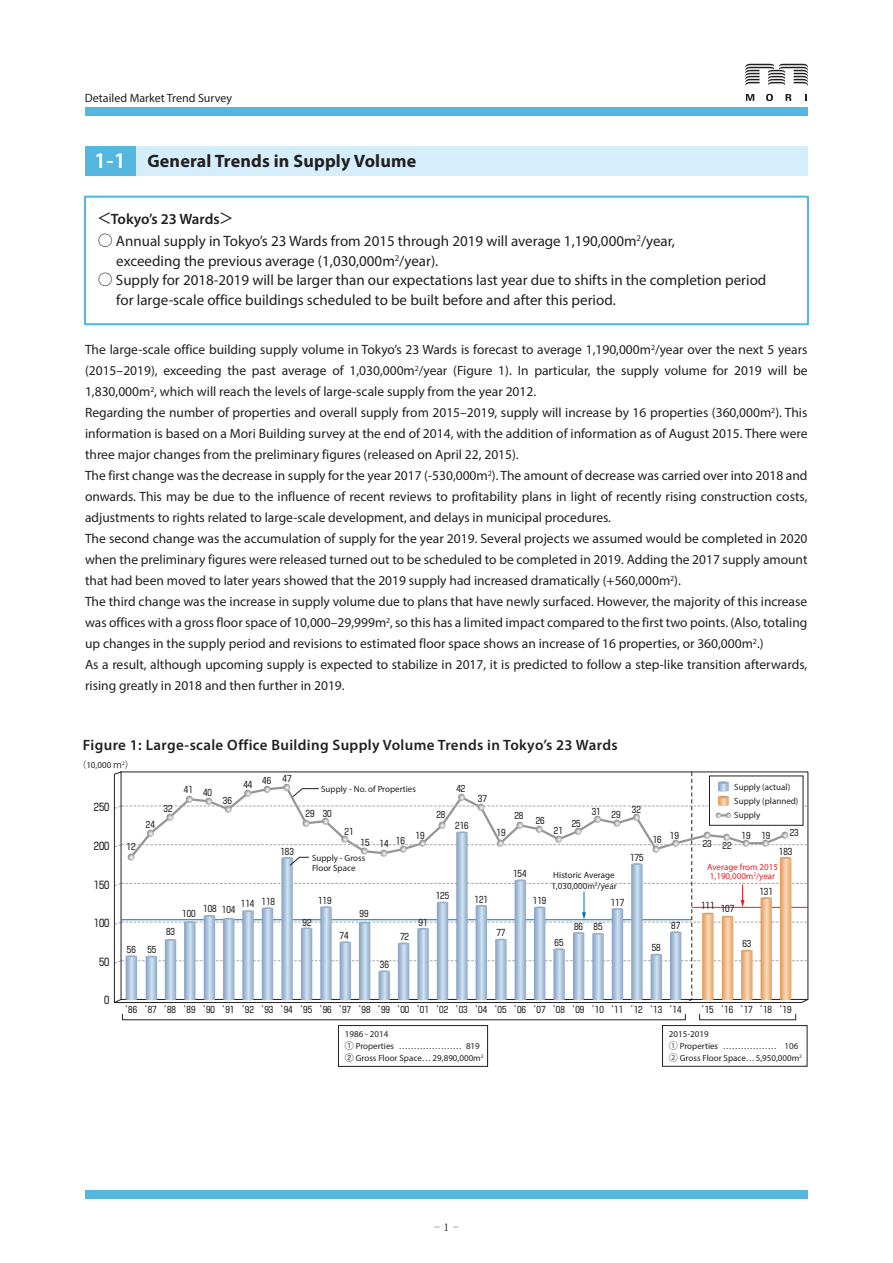
<style>
.page{position:relative;width:893px;height:1263px;background:#fff}
.page>*{position:absolute;margin:0;border:0;box-sizing:border-box;transform-origin:0 0}
.t1{font:700 18px "Myriad Pro";letter-spacing:.01em;color:#231f20}
.t2{font:15px/19.5px "Myriad Pro";color:#231f20}
.t3{font:600 15px "Myriad Pro";letter-spacing:.025em;color:#231f20}
.t4{font:600 15px "Myriad Pro";color:#231f20}
.t5{font:13.5px/21px "Myriad Pro";color:#231f20}
.t6{font:12px "Myriad Pro";color:#231f20}
.t7{font:10.5px "Shin Go Pro";color:#231f20}
.t8{font:10.5px "Koz Min Pro";color:#231f20}
.t9{font:9px "Shin Go Pro";color:#231f20}
.t10{font:9px/12.1px "Myriad Pro";color:#231f20}
.t11{font:9px/9px "Myriad Pro";color:#ee1d23;text-align:center}
.s1{font-weight:600;font-size:22.5px;color:#fff}
.s2{font-family:"Shin Go Pro";font-weight:400}
.s3{font-family:"Shin Go Pro"}
.s4{font-family:"Koz Go Pr 6 N"}
</style>
<div class="page">
<svg style="left:746px;top:94px;width:8px;height:7px"></svg>
<svg style="left:766px;top:94px;width:7px;height:7px"></svg>
<svg style="left:785px;top:94px;width:6px;height:7px"></svg>
<svg style="left:805px;top:94px;width:2px;height:7px"></svg>
<svg style="left:745px;top:64px;width:63px;height:22px"></svg>
<div style="left:85px;top:107px;width:723px;height:9px;background:#54b7df"></div>
<div style="left:85px;top:1191px;width:723px;height:8px;background:#54b7df"></div>
<div style="left:85px;top:146px;width:723px;height:29px;background:#d4effb"></div>
<div style="left:85px;top:146px;width:50px;height:29px;background:#54b7df"></div>
<div style="left:84px;top:196px;width:725px;height:129px;border:2px solid #54b7df"></div>
<svg style="left:114px;top:771px;width:695px;height:232px"></svg>
<div style="left:338px;top:1025px;width:150px;height:42px;background:#fff;border:1px solid #231f20"></div>
<div style="left:662px;top:1025px;width:145px;height:42px;background:#fff;border:1px solid #231f20"></div>
<p class="t6" style="left:85px;top:91px;width:149px">Detailed Market Trend Survey</p>
<h1 class="t1" style="left:94px;top:149px;width:323px"><span class="s1">1-1</span> General Trends in Supply Volume</h1>
<p class="t4" style="left:97px;top:209px;width:138px"><span class="s2">＜</span>Tokyo’s 23 Wards<span class="s2">＞</span></p>
<p class="t2" style="left:98px;top:231px;width:579px"><span class="s3">○</span> Annual supply in Tokyo’s 23 Wards from 2015 through 2019 will average 1,190,000m<sup>2</sup>/year,<span class="s4">　</span> exceeding the previous average (1,030,000m<sup>2</sup>/year).</p>
<p class="t2" style="left:98px;top:270px;width:670px"><span class="s3">○</span> Supply for 2018-2019 will be larger than our expectations last year due to shifts in the completion period<span class="s4">　</span> for large-scale office buildings scheduled to be built before and after this period.</p>
<p class="t5" style="left:85px;top:339px;width:724px">The large-scale office building supply volume in Tokyo’s 23 Wards is forecast to average 1,190,000m<sup>2</sup>/year over the next 5 years (2015–2019), exceeding the past average of 1,030,000m<sup>2</sup>/year (Figure 1). In particular, the supply volume for 2019 will be 1,830,000m<sup>2</sup>, which will reach the levels of large-scale supply from the year 2012.<br>Regarding the number of properties and overall supply from 2015–2019, supply will increase by 16 properties (360,000m<sup>2</sup>). This information is based on a Mori Building survey at the end of 2014, with the addition of information as of August 2015. There were three major changes from the preliminary figures (released on April 22, 2015).<br>The first change was the decrease in supply for the year 2017 (-530,000m<sup>2</sup>). The amount of decrease was carried over into 2018 and onwards. This may be due to the influence of recent reviews to profitability plans in light of recently rising construction costs, adjustments to rights related to large-scale development, and delays in municipal procedures.<br>The second change was the accumulation of supply for the year 2019. Several projects we assumed would be completed in 2020 when the preliminary figures were released turned out to be scheduled to be completed in 2019. Adding the 2017 supply amount that had been moved to later years showed that the 2019 supply had increased dramatically (+560,000m<sup>2</sup>).<br>The third change was the increase in supply volume due to plans that have newly surfaced. However, the majority of this increase was offices with a gross floor space of 10,000–29,999m<sup>2</sup>, so this has a limited impact compared to the first two points. (Also, totaling up changes in the supply period and revisions to estimated floor space shows an increase of 16 properties, or 360,000m<sup>2</sup>.)<br>As a result, although upcoming supply is expected to stabilize in 2017, it is predicted to follow a step-like transition afterwards, rising greatly in 2018 and then further in 2019.</p>
<p class="t3" style="left:83px;top:735px;width:536px">Figure 1: Large-scale Office Building Supply Volume Trends in Tokyo’s 23 Wards</p>
<p class="t10" style="left:78px;top:759px;width:58px"><span class="s4">（</span>10,000 <span class="s4">ｍ</span><sup>2</sup><span class="s4">）</span></p>
<p class="t7" style="left:94px;top:799px;width:17px">250</p>
<p class="t7" style="left:94px;top:837px;width:17px">200</p>
<p class="t7" style="left:94px;top:876px;width:17px">150</p>
<p class="t7" style="left:94px;top:915px;width:17px">100</p>
<p class="t9" style="left:127px;top:839px;width:10px">12</p>
<p class="t9" style="left:146px;top:817px;width:10px">24</p>
<p class="t9" style="left:163px;top:802px;width:10px">32</p>
<p class="t9" style="left:184px;top:782px;width:10px">41</p>
<p class="t9" style="left:203px;top:785px;width:10px">40</p>
<p class="t9" style="left:223px;top:793px;width:10px">36</p>
<p class="t9" style="left:243px;top:775px;width:29px">44 46</p>
<p class="t9" style="left:283px;top:771px;width:10px">47</p>
<p class="t9" style="left:280px;top:844px;width:15px">183</p>
<p class="t10" style="left:321px;top:783px;width:96px">Supply - No. of Properties</p>
<p class="t9" style="left:306px;top:806px;width:28px">29 30</p>
<p class="t9" style="left:345px;top:824px;width:10px">21</p>
<p class="t9" style="left:361px;top:835px;width:46px">15 14 16</p>
<p class="t10" style="left:312px;top:852px;width:55px;line-height:10.5px">Supply - Gross<br>Floor Space</p>
<p class="t9" style="left:416px;top:828px;width:10px">19</p>
<p class="t9" style="left:127px;top:942px;width:10px">56</p>
<p class="t9" style="left:147px;top:942px;width:10px">55</p>
<p class="t9" style="left:166px;top:924px;width:10px">83</p>
<p class="t9" style="left:318px;top:893px;width:15px">119</p>
<p class="t9" style="left:241px;top:895px;width:36px">114 118</p>
<p class="t9" style="left:203px;top:902px;width:34px">108 104</p>
<p class="t9" style="left:182px;top:906px;width:15px">100</p>
<p class="t9" style="left:360px;top:906px;width:10px">99</p>
<p class="t9" style="left:303px;top:915px;width:10px">92</p>
<p class="t9" style="left:339px;top:928px;width:10px">74</p>
<p class="t9" style="left:400px;top:930px;width:10px">72</p>
<p class="t9" style="left:419px;top:915px;width:10px">91</p>
<p class="t9" style="left:456px;top:781px;width:10px">42</p>
<p class="t10" style="left:734px;top:780px;width:57px">Supply (actual)</p>
<p class="t9" style="left:436px;top:807px;width:10px">28</p>
<p class="t9" style="left:455px;top:818px;width:15px">216</p>
<p class="t9" style="left:478px;top:791px;width:10px">37</p>
<p class="t9" style="left:496px;top:825px;width:10px">19</p>
<p class="t9" style="left:514px;top:808px;width:10px">28</p>
<p class="t9" style="left:536px;top:813px;width:10px">26</p>
<p class="t9" style="left:554px;top:823px;width:10px">21</p>
<p class="t9" style="left:572px;top:817px;width:10px">25</p>
<p class="t9" style="left:592px;top:806px;width:30px">31 29</p>
<p class="t9" style="left:632px;top:802px;width:10px">32</p>
<p class="t9" style="left:630px;top:850px;width:15px">175</p>
<p class="t9" style="left:653px;top:832px;width:10px">16</p>
<p class="t9" style="left:670px;top:828px;width:10px">19</p>
<p class="t9" style="left:703px;top:836px;width:10px">23</p>
<p class="t10" style="left:734px;top:794px;width:66px;line-height:14.4px">Supply (planned)<br>Supply</p>
<p class="t9" style="left:723px;top:838px;width:10px">22</p>
<p class="t9" style="left:741px;top:828px;width:30px">19 19</p>
<p class="t9" style="left:790px;top:825px;width:10px">23</p>
<p class="t9" style="left:779px;top:844px;width:15px">183</p>
<p class="t9" style="left:436px;top:888px;width:15px">125</p>
<p class="t9" style="left:475px;top:892px;width:15px">121</p>
<p class="t10" style="left:551px;top:870px;width:67px;line-height:10.5px">Historic Average<br>1,030,000m<sup>2</sup>/year</p>
<p class="t11" style="left:707px;top:863px;width:73px">Average from 2015<br>1,190,000m<sup>2</sup>/year</p>
<p class="t9" style="left:513px;top:866px;width:15px">154</p>
<p class="t9" style="left:759px;top:884px;width:15px">131</p>
<p class="t9" style="left:533px;top:893px;width:15px">119</p>
<p class="t9" style="left:611px;top:895px;width:15px">117</p>
<p class="t9" style="left:701px;top:900px;width:35px">111 107</p>
<p class="t9" style="left:496px;top:925px;width:10px">77</p>
<p class="t9" style="left:574px;top:919px;width:30px">86 85</p>
<p class="t9" style="left:671px;top:918px;width:10px">87</p>
<p class="t9" style="left:555px;top:935px;width:10px">65</p>
<p class="t9" style="left:652px;top:940px;width:10px">58</p>
<p class="t9" style="left:742px;top:936px;width:10px">63</p>
<p class="t7" style="left:99px;top:953px;width:12px">50</p>
<p class="t9" style="left:380px;top:957px;width:10px">36</p>
<p class="t7" style="left:104px;top:991px;width:7px">0</p>
<p class="t9" style="left:125px;top:1002px;width:558px">’86 ’87 ’88 ’89 ’90 ’91 ’92 ’93 ’94 ’95 ’96 ’97 ’98 ’99 ’00 ’01 ’02 ’03 ’04 ’05 ’06 ’07 ’08 ’09 ’10 ’11 ’12 ’13 ’14</p>
<p class="t9" style="left:702px;top:1002px;width:52px">’15 ’16 ’17</p>
<p class="t9" style="left:760px;top:1002px;width:13px">’18</p>
<p class="t9" style="left:780px;top:1002px;width:13px">’19</p>
<p class="t10" style="left:345px;top:1028px;width:140px">1986 - 2014<br><span class="s3">①</span> Properties ………………… 819<br><span class="s3">②</span> Gross Floor Space… 29,890,000m<sup>2</sup></p>
<p class="t10" style="left:669px;top:1028px;width:135px">2015-2019<br><span class="s4">①</span> Properties ……………… 106<br><span class="s4">②</span> Gross Floor Space…5,950,000m<sup>2</sup></p>
<p class="t8" style="left:434px;top:1220px;width:25px">‒ 1 ‒</p>
</div>
